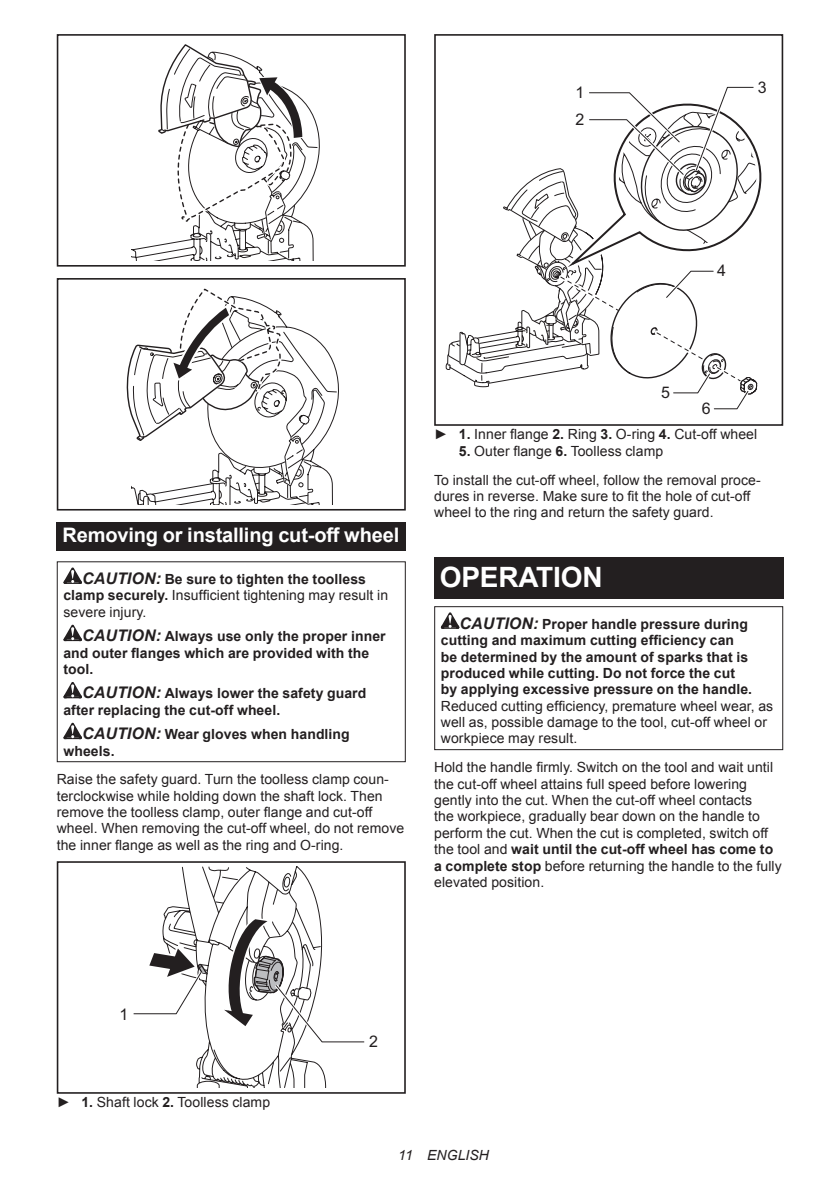
<style>
.page{position:relative;width:840px;height:1191px;background:#fff}
.page>*{position:absolute;margin:0;border:0;box-sizing:border-box;transform-origin:0 0}
.t1{font:700 28px "Arial";letter-spacing:-.01em;color:#fff}
.t2{font:700 20px "Arial";letter-spacing:-.01em;color:#fff}
.t3{font:16px "Arial";color:#231f20}
.t4{font:14px/16.4px "Arial";letter-spacing:.005em;color:#231f20}
.t5{font:700 14px/16.4px "Arial";letter-spacing:.005em;color:#231f20}
.t6{font:italic 14px "Arial";letter-spacing:.005em;color:#231f20}
.s1{font-weight:700;font-style:italic;font-size:16px}
.s2{font-weight:700}
.s3{font-style:italic;font-size:16px}
</style>
<div class="page">
<svg style="left:131px;top:44px;width:183px;height:217px"></svg>
<div style="left:57px;top:34px;width:348px;height:233px;border:2px solid #231f20"></div>
<svg style="left:126px;top:288px;width:207px;height:216px"></svg>
<div style="left:57px;top:482px;width:73px;height:28px;background:#fff"></div>
<div style="left:57px;top:278px;width:348px;height:232px;border:2px solid #231f20"></div>
<div style="left:57px;top:522px;width:348px;height:28px;background:#231f20"></div>
<svg style="left:63px;top:567px;width:19px;height:17px"></svg>
<svg style="left:63px;top:624px;width:19px;height:17px"></svg>
<svg style="left:63px;top:682px;width:19px;height:16px"></svg>
<svg style="left:63px;top:722px;width:19px;height:17px"></svg>
<div style="left:57px;top:561px;width:348px;height:201px;border:1px solid #231f20"></div>
<div style="left:57px;top:861px;width:348px;height:232px;border:2px solid #231f20"></div>
<svg style="left:133px;top:866px;width:232px;height:221px"></svg>
<div style="left:434px;top:34px;width:348px;height:392px;border:2px solid #231f20"></div>
<svg style="left:445px;top:86px;width:317px;height:324px"></svg>
<div style="left:434px;top:557px;width:348px;height:41px;background:#231f20"></div>
<svg style="left:440px;top:612px;width:19px;height:17px"></svg>
<div style="left:434px;top:606px;width:348px;height:144px;border:1px solid #231f20"></div>
<p class="t3" style="left:575px;top:82px;width:10px">1</p>
<p class="t3" style="left:757px;top:77px;width:10px">3</p>
<p class="t3" style="left:575px;top:109px;width:10px">2</p>
<p class="t3" style="left:716px;top:260px;width:10px">4</p>
<h2 class="t2" style="left:62px;top:521px;width:338px">Removing or installing cut-off wheel</h2>
<p class="t4" style="left:63px;top:571px;width:326px;text-indent:19px"><span class="s1">CAUTION:</span> <span class="s2">Be sure to tighten the toolless clamp securely.</span> Insufficient tightening may result in severe injury.</p>
<p class="t5" style="left:63px;top:628px;width:323px;text-indent:19px"><span class="s3">CAUTION:</span> Always use only the proper inner and outer flanges which are provided with the tool.</p>
<p class="t5" style="left:63px;top:685px;width:304px;text-indent:19px"><span class="s3">CAUTION:</span> Always lower the safety guard after replacing the cut-off wheel.</p>
<p class="t5" style="left:63px;top:726px;width:288px;text-indent:19px"><span class="s3">CAUTION:</span> Wear gloves when handling wheels.</p>
<p class="t4" style="left:57px;top:771px;width:349px">Raise the safety guard. Turn the toolless clamp coun&shy;terclockwise while holding down the shaft lock. Then remove the toolless clamp, outer flange and cut-off wheel. When removing the cut-off wheel, do not remove the inner flange as well as the ring and O-ring.</p>
<p class="t3" style="left:661px;top:382px;width:10px">5</p>
<p class="t4" style="left:434px;top:426px;width:324px">► <span class="s2">1.</span> Inner flange <span class="s2">2.</span> Ring <span class="s2">3.</span> O-ring <span class="s2">4.</span> Cut-off wheel</p>
<p class="t4" style="left:434px;top:436px;width:328px;line-height:28.8px;text-indent:25px"><span class="s2">5.</span> Outer flange <span class="s2">6.</span> Toolless clamp<br>To install the cut-off wheel, follow the removal proce-</p>
<p class="t4" style="left:434px;top:488px;width:317px">dures in reverse. Make sure to fit the hole of cut-off wheel to the ring and return the safety guard.</p>
<p class="t3" style="left:701px;top:397px;width:10px">6</p>
<h1 class="t1" style="left:439px;top:558px;width:164px">OPERATION</h1>
<p class="t5" style="left:440px;top:616px;width:312px;text-indent:19px"><span class="s3">CAUTION:</span> Proper handle pressure during cutting and maximum cutting efficiency can be determined by the amount of sparks that is produced while cutting. Do not force the cut by applying excessive pressure on the handle.</p>
<p class="t4" style="left:440px;top:697px;width:334px">Reduced cutting efficiency, premature wheel wear, as well as, possible damage to the tool, cut-off wheel or workpiece may result.</p>
<p class="t4" style="left:434px;top:759px;width:349px">Hold the handle firmly. Switch on the tool and wait until the cut-off wheel attains full speed before lowering gently into the cut. When the cut-off wheel contacts<br>the workpiece, gradually bear down on the handle to perform the cut. When the cut is completed, switch off the tool and <span class="s2">wait until the cut-off wheel has come to a complete stop</span> before returning the handle to the fully elevated position.</p>
<p class="t3" style="left:120px;top:1003px;width:10px">1</p>
<p class="t4" style="left:57px;top:1094px;width:215px">► <span class="s2">1.</span> Shaft lock <span class="s2">2.</span> Toolless clamp</p>
<p class="t3" style="left:369px;top:1031px;width:10px">2</p>
<p class="t6" style="left:398px;top:1146px;width:92px">11 ENGLISH</p>
</div>
